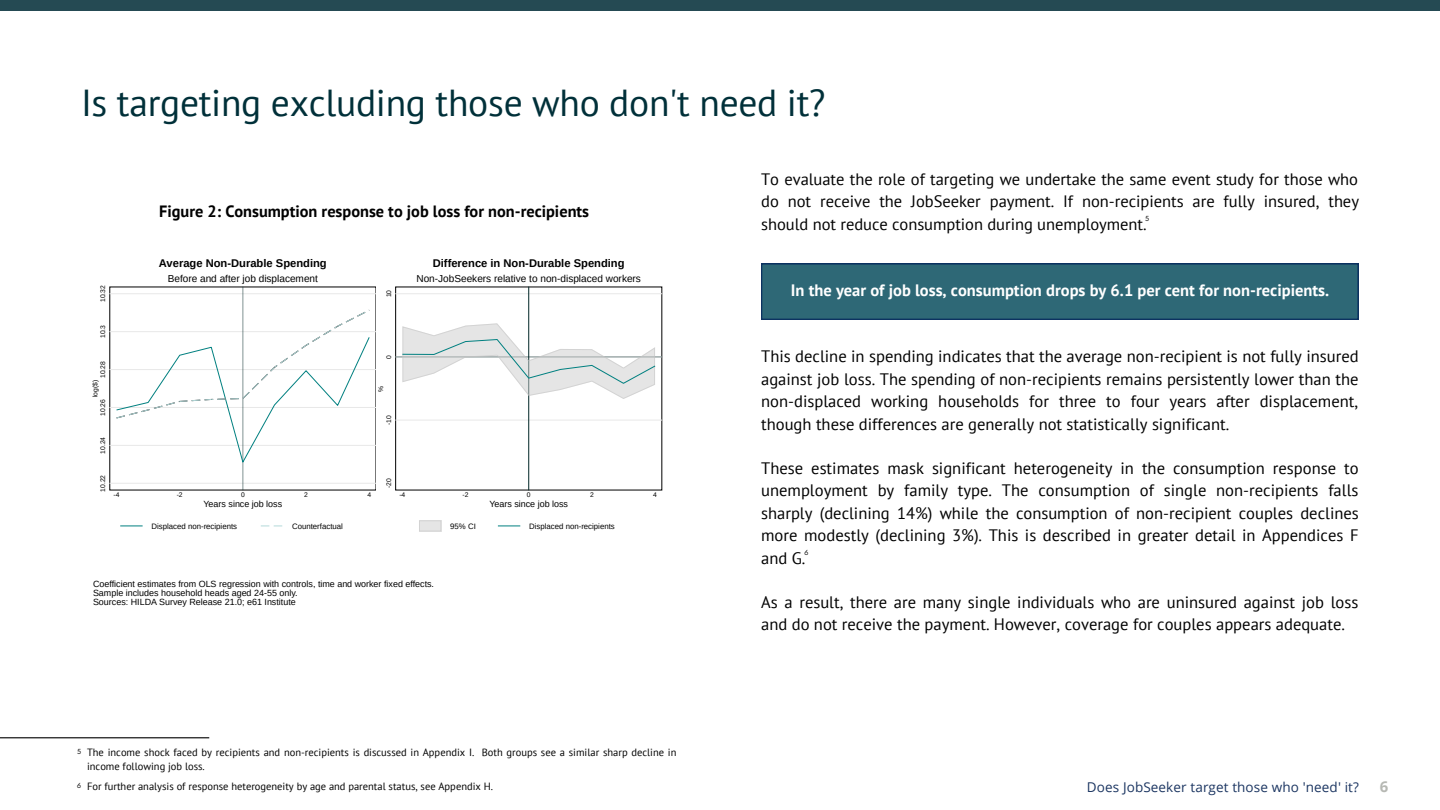
<style>
.page{position:relative;width:1440px;height:810px;background:#fff}
.page>*{position:absolute;margin:0;border:0;box-sizing:border-box;transform-origin:0 0}
.t1{font:37.5px "PT Sans";letter-spacing:-.005em;color:#003039}
.t2{font:16.5px/22.5px "PT Sans";color:#000;text-align:justify}
.t3{font:700 16.5px "PT Sans";color:#fff}
.t4{font:700 16.35px "PT Sans";color:#000}
.t5{font:700 15px "Open Sans";color:#b6b8b3}
.t6{font:13.5px "Open Sans";letter-spacing:.01em;color:#1b3561}
.t7{font:700 11.25px "Liberation Sans";color:#000}
.t8{font:10.5px/14px "PT Sans";color:#000}
.t9{font:10.05px "Liberation Sans";color:#000}
.t10{font:9px/9px "Liberation Sans";color:#000}
.t11{font:7.8px "Liberation Sans";color:#000}
.t12{font:7.5px "Glacial Indifference";color:#000}
.t13{font:6.75px "Liberation Sans";color:#000}
</style>
<div class="page">
<div style="left:0;top:0;width:1440px;height:11px;background:#254a53"></div>
<svg style="left:761px;top:263px;width:598px;height:57px;background:#2c6474"></svg>
<hr style="left:0;top:737px;width:209px;height:1px;background:#000">
<hr style="left:109px;top:483px;width:267px;height:1px;background:#e8e8e8">
<hr style="left:109px;top:445px;width:267px;height:1px;background:#e8e8e8">
<hr style="left:109px;top:407px;width:267px;height:1px;background:#e8e8e8">
<hr style="left:109px;top:369px;width:267px;height:1px;background:#e8e8e8">
<hr style="left:109px;top:331px;width:267px;height:1px;background:#e8e8e8">
<hr style="left:109px;top:293px;width:267px;height:1px;background:#e8e8e8">
<hr style="left:242px;top:287px;width:1px;height:203px;background:#002626;opacity:.5">
<svg style="left:116px;top:310px;width:254px;height:155px"></svg>
<svg style="left:120px;top:525px;width:23px;height:1px"></svg>
<svg style="left:261px;top:525px;width:21px;height:1px"></svg>
<hr style="left:395px;top:420px;width:267px;height:1px;background:#e8e8e8">
<hr style="left:395px;top:293px;width:267px;height:1px;background:#e8e8e8">
<hr style="left:528px;top:287px;width:1px;height:203px;background:#002626">
<hr style="left:395px;top:357px;width:267px;height:1px;background:#002626;opacity:.5">
<svg style="left:401px;top:323px;width:255px;height:76px"></svg>
<div style="left:419px;top:520px;width:22px;height:12px;background:#e5e5e5"></div>
<div style="left:419px;top:520px;width:22px;height:12px;border:1px solid #c0c0c0"></div>
<svg style="left:498px;top:525px;width:22px;height:1px"></svg>
<h1 class="t1" style="left:81px;top:77px;width:746px">Is targeting excluding those who don't need it?</h1>
<p class="t4" style="left:159px;top:200px;width:431px">Figure 2: Consumption response to job loss for non-recipients</p>
<p class="t13" style="left:99px;top:302px;width:18px;rotate:-90deg">10.32</p>
<p class="t7" style="left:159px;top:257px;width:169px">Average Non-Durable Spending</p>
<p class="t9" style="left:168px;top:273px;width:152px">Before and after job displacement</p>
<p class="t13" style="left:385px;top:297px;width:9px;rotate:-90deg">10</p>
<p class="t7" style="left:433px;top:257px;width:193px">Difference in Non-Durable Spending</p>
<p class="t9" style="left:416px;top:273px;width:226px">Non-JobSeekers relative to non-displaced workers</p>
<p class="t13" style="left:99px;top:338px;width:15px;rotate:-90deg">10.3</p>
<p class="t13" style="left:99px;top:378px;width:18px;rotate:-90deg">10.28</p>
<p class="t13" style="left:91px;top:397px;width:19px;rotate:-90deg">log($)</p>
<p class="t13" style="left:99px;top:416px;width:18px;rotate:-90deg">10.26</p>
<p class="t13" style="left:99px;top:454px;width:18px;rotate:-90deg">10.24</p>
<p class="t13" style="left:385px;top:359px;width:5px;rotate:-90deg">0</p>
<p class="t13" style="left:377px;top:392px;width:7px;rotate:-90deg">%</p>
<p class="t13" style="left:385px;top:425px;width:11px;rotate:-90deg">-10</p>
<p class="t13" style="left:99px;top:492px;width:18px;rotate:-90deg">10.22</p>
<p class="t13" style="left:114px;top:491px;width:7px">-4</p>
<p class="t13" style="left:177px;top:491px;width:7px">-2</p>
<p class="t13" style="left:241px;top:491px;width:5px">0</p>
<p class="t13" style="left:304px;top:491px;width:5px">2</p>
<p class="t13" style="left:367px;top:491px;width:5px">4</p>
<p class="t10" style="left:204px;top:499px;width:80px">Years since job loss</p>
<p class="t11" style="left:152px;top:522px;width:87px">Displaced non-recipients</p>
<p class="t11" style="left:292px;top:522px;width:52px">Counterfactual</p>
<p class="t13" style="left:385px;top:488px;width:11px;rotate:-90deg">-20</p>
<p class="t13" style="left:399px;top:491px;width:7px">-4</p>
<p class="t13" style="left:463px;top:491px;width:7px">-2</p>
<p class="t13" style="left:527px;top:491px;width:5px">0</p>
<p class="t13" style="left:590px;top:491px;width:5px">2</p>
<p class="t13" style="left:653px;top:491px;width:5px">4</p>
<p class="t10" style="left:489px;top:499px;width:80px">Years since job loss</p>
<p class="t11" style="left:450px;top:522px;width:27px">95% CI</p>
<p class="t11" style="left:529px;top:522px;width:87px">Displaced non-recipients</p>
<p class="t10" style="left:93px;top:579px;width:343px">Coefficient estimates from OLS regression with controls, time and worker fixed effects.<br>Sample includes household heads aged 24-55 only.<br>Sources: HILDA Survey Release 21.0; e61 Institute</p>
<p class="t8" style="left:87px;top:745px;width:591px;text-indent:-10px"><sup>5</sup> The income shock faced by recipients and non-recipients is discussed in Appendix I. Both groups see a similar sharp decline in income following job loss.</p>
<p class="t8" style="left:77px;top:779px;width:417px"><sup>6</sup> For further analysis of response heterogeneity by age and parental status, see Appendix H.</p>
<p class="t2" style="left:761px;top:168px;width:599px">To evaluate the role of targeting we undertake the same event study for those who do not receive the JobSeeker payment. If non-recipients are fully insured, they should not reduce consumption during unemployment.</p>
<p class="t12" style="left:1145px;top:214px;width:6px">5</p>
<p class="t3" style="left:791px;top:280px;width:540px">In the year of job loss, consumption drops by 6.1 per cent for non-recipients.</p>
<p class="t2" style="left:761px;top:345px;width:599px">This decline in spending indicates that the average non-recipient is not fully insured against job loss. The spending of non-recipients remains persistently lower than the non-displaced working households for three to four years after displacement, though these differences are generally not statistically significant.</p>
<p class="t2" style="left:761px;top:456px;width:599px">These estimates mask significant heterogeneity in the consumption response to unemployment by family type. The consumption of single non-recipients falls sharply (declining 14%) while the consumption of non-recipient couples declines more modestly (declining 3%). This is described in greater detail in Appendices F and G.</p>
<p class="t12" style="left:805px;top:548px;width:5px">6</p>
<p class="t2" style="left:761px;top:590px;width:599px">As a result, there are many single individuals who are uninsured against job loss and do not receive the payment. However, coverage for couples appears adequate.</p>
<p class="t6" style="left:1087px;top:777px;width:274px">Does JobSeeker target those who 'need' it?</p>
<p class="t5" style="left:1380px;top:776px;width:10px">6</p>
</div>
